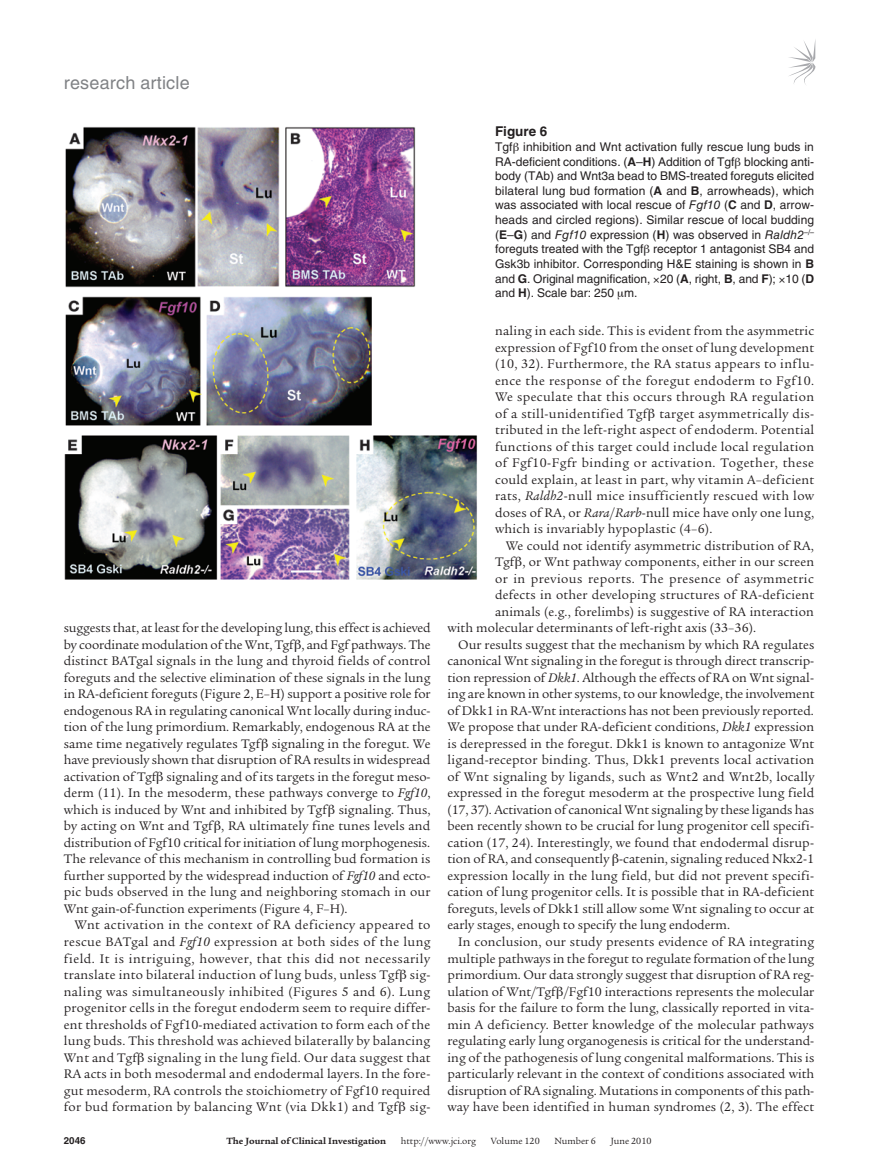
<style>
.page{position:relative;width:878px;height:1174px;background:#fff}
.page>*{position:absolute;margin:0;border:0;box-sizing:border-box;transform-origin:0 0}
.t1{font:18px "Helvetica LT Std";letter-spacing:.01em;color:#808285}
.t2{font:13.5px/16.5px "Legacy Serif Std";letter-spacing:.005em;color:#231f20;text-align:justify}
.t3{font:13.5px "Legacy Serif Std";letter-spacing:.035em;color:#231f20}
.t4{font:700 13.5px "Helvetica LT Std";color:#231f20}
.t5{font:12px/14.7px "Helvetica LT Std";letter-spacing:-.005em;color:#231f20;text-align:justify}
.t6{font:9.75px "Legacy Serif Std";color:#231f20}
.t7{font:700 9.75px "Legacy Serif Std";color:#231f20}
.t8{font:700 9.75px "Helvetica LT Std";color:#231f20}
.s1{font-style:italic}
.s2{font-weight:700}
</style>
<div class="page">
<svg style="left:789px;top:41px;width:26px;height:44px"></svg>
<img style="left:64px;top:127px;width:413px;height:453px">
<h1 class="t1" style="left:64px;top:72px;width:127px">research article</h1>
<p class="t2" style="left:64px;top:620px;width:368px">suggests that, at least for the developing lung, this effect is achieved by coordinate modulation of the Wnt, Tgf , and Fgf pathways. The distinct BATgal signals in the lung and thyroid fields of control foreguts and the selective elimination of these signals in the lung in RA-deficient foreguts (Figure 2, E–H) support a positive role for endogenous RA in regulating canonical Wnt locally during induc&shy;tion of the lung primordium. Remarkably, endogenous RA at the same time negatively regulates Tgf signaling in the foregut. We have previously shown that disruption of RA results in widespread activation of Tgf signaling and of its targets in the foregut meso&shy;derm (11). In the mesoderm, these pathways converge to <span class="s1">Fgf10</span>, which is induced by Wnt and inhibited by Tgf signaling. Thus, by acting on Wnt and Tgf , RA ultimately fine tunes levels and distribution of Fgf10 critical for initiation of lung morphogenesis.<br>The relevance of this mechanism in controlling bud formation is further supported by the widespread induction of <span class="s1">Fgf10</span> and ecto&shy;pic buds observed in the lung and neighboring stomach in our Wnt gain-of-function experiments (Figure 4, F–H).</p>
<p class="t2" style="left:64px;top:917px;width:368px;text-indent:11px">Wnt activation in the context of RA deficiency appeared to rescue BATgal and <span class="s1">Fgf10</span> expression at both sides of the lung field. It is intriguing, however, that this did not necessarily translate into bilateral induction of lung buds, unless Tgf sig&shy;naling was simultaneously inhibited (Figures 5 and 6). Lung progenitor cells in the foregut endoderm seem to require differ&shy;ent thresholds of Fgf10-mediated activation to form each of the lung buds. This threshold was achieved bilaterally by balancing Wnt and Tgf signaling in the lung field. Our data suggest that RA acts in both mesodermal and endodermal layers. In the fore&shy;gut mesoderm, RA controls the stoichiometry of Fgf10 required for bud formation by balancing Wnt (via Dkk1) and Tgf sig-</p>
<p class="t4" style="left:495px;top:123px;width:54px">Figure 6</p>
<p class="t5" style="left:495px;top:139px;width:321px">Tgf inhibition and Wnt activation fully rescue lung buds in RA-deficient conditions. (<span class="s2">A</span>–<span class="s2">H</span>) Addition of Tgf blocking anti&shy;body (TAb) and Wnt3a bead to BMS-treated foreguts elicited bilateral lung bud formation (<span class="s2">A</span> and <span class="s2">B</span>, arrowheads), which was associated with local rescue of <span class="s1">Fgf10</span> (<span class="s2">C</span> and <span class="s2">D</span>, arrow&shy;heads and circled regions). Similar rescue of local budding (<span class="s2">E</span>–<span class="s2">G</span>) and <span class="s1">Fgf10</span> expression (<span class="s2">H</span>) was observed in <span class="s1">Raldh2</span><sup>–/– </sup>foreguts treated with the Tgf receptor 1 antagonist SB4 and Gsk3b inhibitor. Corresponding H&amp;E staining is shown in <span class="s2">B </span>and <span class="s2">G</span>. Original magnification, 20 (<span class="s2">A</span>, right, <span class="s2">B</span>, and <span class="s2">F</span>); 10 (<span class="s2">D </span>and <span class="s2">H</span>). Scale bar: 250 m.</p>
<p class="t2" style="left:495px;top:323px;width:321px">naling in each side. This is evident from the asymmetric expression of Fgf10 from the onset of lung development (10, 32). Furthermore, the RA status appears to influ&shy;ence the response of the foregut endoderm to Fgf10.<br>We speculate that this occurs through RA regulation of a still-unidentified Tgf target asymmetrically dis&shy;tributed in the left-right aspect of endoderm. Potential functions of this target could include local regulation of Fgf10-Fgfr binding or activation. Together, these could explain, at least in part, why vitamin A–deficient rats, <span class="s1">Raldh2</span>-null mice insufficiently rescued with low doses of RA, or <span class="s1">Rara</span>/<span class="s1">Rarb</span>-null mice have only one lung, which is invariably hypoplastic (4–6).</p>
<p class="t2" style="left:505px;top:537px;width:310px">We could not identify asymmetric distribution of RA,</p>
<p class="t2" style="left:495px;top:554px;width:320px">Tgf , or Wnt pathway components, either in our screen</p>
<p class="t3" style="left:495px;top:571px;width:320px">or in previous reports. The presence of asymmetric</p>
<p class="t2" style="left:495px;top:587px;width:321px">defects in other developing structures of RA-deficient</p>
<p class="t2" style="left:495px;top:603px;width:320px">animals (e.g., forelimbs) is suggestive of RA interaction</p>
<p class="t2" style="left:447px;top:620px;width:310px">with molecular determinants of left-right axis (33–36).</p>
<p class="t2" style="left:458px;top:636px;width:357px">Our results suggest that the mechanism by which RA regulates</p>
<p class="t2" style="left:447px;top:653px;width:368px">canonical Wnt signaling in the foregut is through direct transcrip-</p>
<p class="t2" style="left:447px;top:669px;width:368px">tion repression of <span class="s1">Dkk1</span>. Although the effects of RA on Wnt signal-</p>
<p class="t2" style="left:447px;top:686px;width:368px">ing are known in other systems, to our knowledge, the involvement</p>
<p class="t2" style="left:447px;top:702px;width:368px">of Dkk1 in RA-Wnt interactions has not been previously reported.</p>
<p class="t2" style="left:447px;top:719px;width:368px">We propose that under RA-deficient conditions, <span class="s1">Dkk1</span> expression</p>
<p class="t2" style="left:447px;top:735px;width:368px">is derepressed in the foregut. Dkk1 is known to antagonize Wnt</p>
<p class="t2" style="left:447px;top:752px;width:368px">ligand-receptor binding. Thus, Dkk1 prevents local activation</p>
<p class="t2" style="left:447px;top:768px;width:368px">of Wnt signaling by ligands, such as Wnt2 and Wnt2b, locally</p>
<p class="t2" style="left:447px;top:785px;width:368px">expressed in the foregut mesoderm at the prospective lung field</p>
<p class="t2" style="left:447px;top:801px;width:368px">(17, 37). Activation of canonical Wnt signaling by these ligands has</p>
<p class="t2" style="left:447px;top:818px;width:368px">been recently shown to be crucial for lung progenitor cell specifi-</p>
<p class="t2" style="left:447px;top:834px;width:368px">cation (17, 24). Interestingly, we found that endodermal disrup-</p>
<p class="t2" style="left:447px;top:851px;width:368px">tion of RA, and consequently -catenin, signaling reduced Nkx2-1</p>
<p class="t2" style="left:447px;top:867px;width:368px">expression locally in the lung field, but did not prevent specifi-</p>
<p class="t2" style="left:447px;top:884px;width:368px">cation of lung progenitor cells. It is possible that in RA-deficient</p>
<p class="t2" style="left:447px;top:900px;width:368px">foreguts, levels of Dkk1 still allow some Wnt signaling to occur at</p>
<p class="t2" style="left:447px;top:917px;width:284px">early stages, enough to specify the lung endoderm.</p>
<p class="t2" style="left:458px;top:933px;width:357px">In conclusion, our study presents evidence of RA integrating</p>
<p class="t2" style="left:447px;top:950px;width:368px">multiple pathways in the foregut to regulate formation of the lung</p>
<p class="t2" style="left:447px;top:966px;width:368px">primordium. Our data strongly suggest that disruption of RA reg-</p>
<p class="t2" style="left:447px;top:983px;width:368px">ulation of Wnt/Tgf /Fgf10 interactions represents the molecular</p>
<p class="t2" style="left:447px;top:999px;width:368px">basis for the failure to form the lung, classically reported in vita-</p>
<p class="t2" style="left:447px;top:1016px;width:368px">min A deficiency. Better knowledge of the molecular pathways</p>
<p class="t2" style="left:447px;top:1032px;width:368px">regulating early lung organogenesis is critical for the understand-</p>
<p class="t2" style="left:447px;top:1049px;width:368px">ing of the pathogenesis of lung congenital malformations. This is</p>
<p class="t2" style="left:447px;top:1065px;width:368px">particularly relevant in the context of conditions associated with</p>
<p class="t2" style="left:447px;top:1082px;width:368px">disruption of RA signaling. Mutations in components of this path-</p>
<p class="t2" style="left:447px;top:1098px;width:368px">way have been identified in human syndromes (2, 3). The effect</p>
<p class="t8" style="left:64px;top:1134px;width:23px">2046</p>
<p class="t7" style="left:226px;top:1135px;width:161px">The Journal of Clinical Investigation</p>
<p class="t6" style="left:401px;top:1135px;width:77px">http://www.jci.org</p>
<p class="t6" style="left:490px;top:1135px;width:50px">Volume 120</p>
<p class="t6" style="left:554px;top:1135px;width:43px">Number 6</p>
<p class="t6" style="left:610px;top:1135px;width:42px">June 2010</p>
</div>
